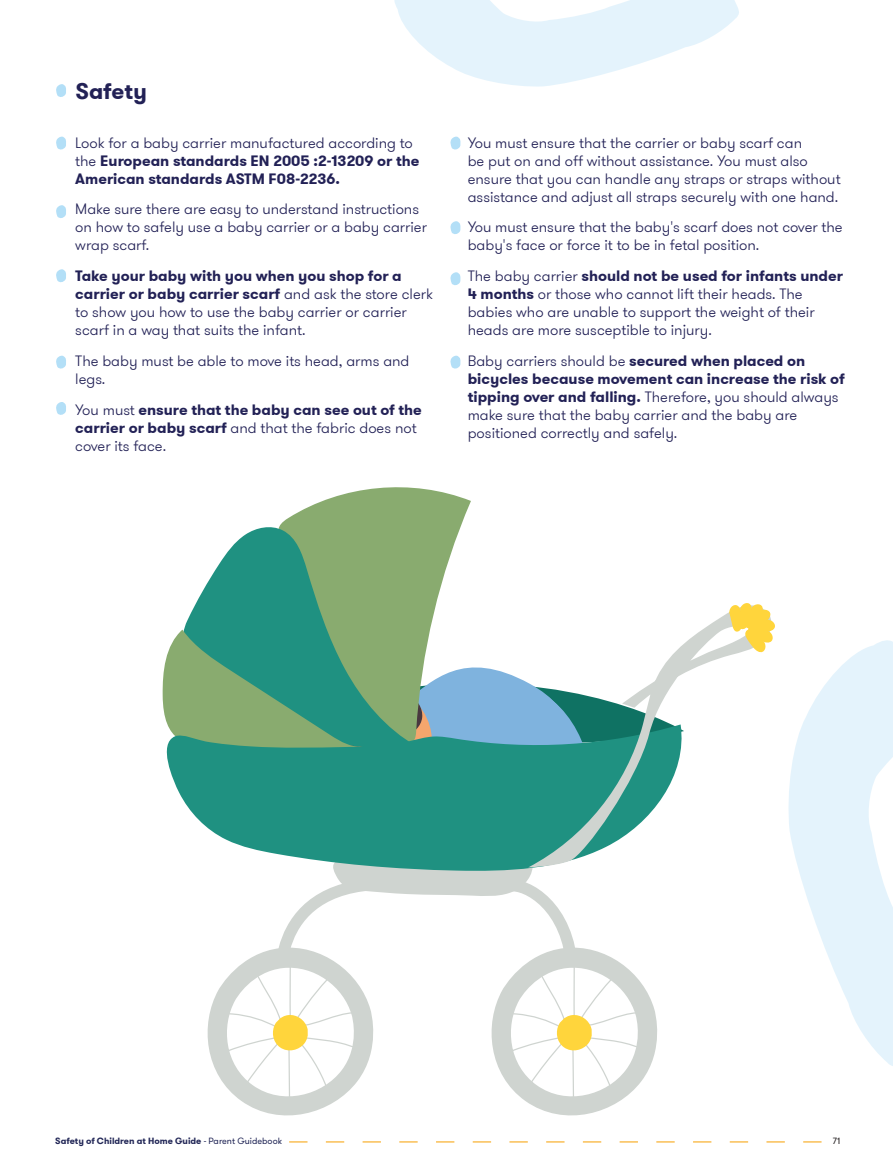
<style>
.page{position:relative;width:893px;height:1170px;background:#fff}
.page>*{position:absolute;margin:0;border:0;box-sizing:border-box;transform-origin:0 0}
.t1{font:700 22.5px "GT Walsheim Pro";color:#222156}
.t2{font:300 15px/18px "GT Walsheim Pro";color:#222156}
.t3{font:700 15px/18px "GT Walsheim Pro";color:#222156}
.t4{font:700 9px "GT Walsheim Pro";color:#222757}
.t5{font:9px "GT Walsheim Pro";color:#231f20}
.s1{font-weight:300}
.s2{font-weight:700}
.s3{font-weight:400}
</style>
<div class="page">
<svg style="left:289px;top:1141px;width:532px;height:1px"></svg>
<svg style="left:394px;top:0;width:345px;height:87px"></svg>
<svg style="left:788px;top:640px;width:105px;height:426px;fill:#e4f3fc"></svg>
<svg style="left:56px;top:84px;width:10px;height:13px"></svg>
<svg style="left:56px;top:136px;width:10px;height:14px"></svg>
<svg style="left:450px;top:136px;width:11px;height:14px"></svg>
<svg style="left:450px;top:221px;width:11px;height:13px"></svg>
<svg style="left:450px;top:272px;width:11px;height:13px"></svg>
<svg style="left:450px;top:355px;width:11px;height:14px"></svg>
<svg style="left:56px;top:205px;width:10px;height:13px"></svg>
<svg style="left:56px;top:269px;width:10px;height:14px"></svg>
<svg style="left:56px;top:355px;width:10px;height:14px"></svg>
<svg style="left:56px;top:402px;width:10px;height:13px"></svg>
<svg style="left:281px;top:487px;width:190px;height:142px;fill:#89ab6f"></svg>
<svg style="left:184px;top:524px;width:233px;height:105px;background:#6eab89"></svg>
<svg style="left:162px;top:629px;width:366px;height:95px;background:#78b09a"></svg>
<svg style="left:207px;top:871px;width:450px;height:245px"></svg>
<svg style="left:166px;top:724px;width:372px;height:147px;background:#43a090"></svg>
<svg style="left:528px;top:612px;width:210px;height:255px"></svg>
<svg style="left:729px;top:603px;width:46px;height:50px"></svg>
<h1 class="t1" style="left:75px;top:77px;width:73px">Safety</h1>
<p class="t3" style="left:75px;top:133px;width:346px"><span class="s1">Look for a baby carrier manufactured according to the</span> European standards EN 2005 :2-13209 or the<br>American standards ASTM F08-2236.</p>
<p class="t2" style="left:75px;top:200px;width:353px">Make sure there are easy to understand instructions on how to safely use a baby carrier or a baby carrier wrap scarf.</p>
<p class="t2" style="left:75px;top:267px;width:359px"><span class="s2">Take your baby with you when you shop for a carrier or baby carrier scarf</span> and ask the store clerk to show you how to use the baby carrier or carrier scarf in a way that suits the infant.</p>
<p class="t2" style="left:75px;top:352px;width:336px">The baby must be able to move its head, arms and legs.</p>
<p class="t3" style="left:75px;top:400px;width:348px"><span class="s1">You must</span> ensure that the baby can see out of the carrier or baby scarf <span class="s1">and that the fabric does not cover its face.</span></p>
<p class="t2" style="left:468px;top:134px;width:374px">You must ensure that the carrier or baby scarf can<br>be put on and off without assistance. You must also ensure that you can handle any straps or straps without assistance and adjust all straps securely with one hand.</p>
<p class="t2" style="left:468px;top:218px;width:376px">You must ensure that the baby's scarf does not cover the baby's face or force it to be in fetal position.</p>
<p class="t2" style="left:468px;top:267px;width:377px">The baby carrier <span class="s2">should not be used for infants under 4 months</span> or those who cannot lift their heads. The babies who are unable to support the weight of their heads are more susceptible to injury.</p>
<p class="t2" style="left:468px;top:352px;width:378px">Baby carriers should be <span class="s2">secured when placed on bicycles because movement can increase the risk of tipping over and falling.</span> Therefore, you should always make sure that the baby carrier and the baby are positioned correctly and safely.</p>
<p class="t4" style="left:55px;top:1135px;width:228px">Safety of Children at Home Guide <span class="s3">- Parent Guidebook</span></p>
<p class="t5" style="left:833px;top:1135px;width:9px">71</p>
</div>
